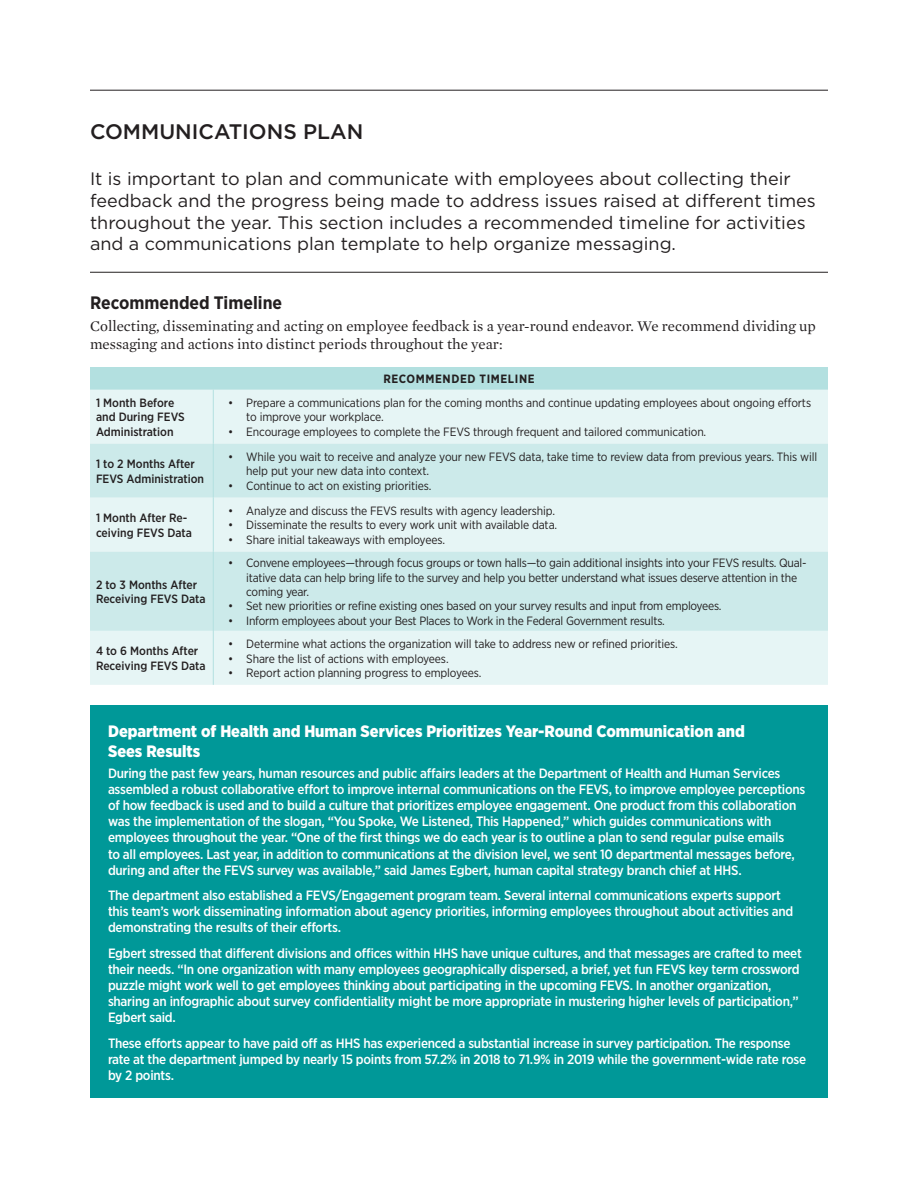
<style>
.page{position:relative;width:918px;height:1188px;background:#fff}
.page>*{position:absolute;margin:0;border:0;box-sizing:border-box;transform-origin:0 0}
.Hed{font:500 21px "Gotham";color:#231f20}
.t1{font:18px/21.6px "Gotham";color:#231f20}
.Subhed{font:700 18px "Gotham Narrow";color:#231f20}
.t2{font:900 16.5px/19.8px "Gotham Narrow";color:#fff}
.t3{font:15px/18px "Mercury Text G1";color:#231f20}
.t4{font:500 13.5px/16.2px "Gotham Narrow";letter-spacing:-.02em;color:#fff}
.t5{font:12px/14.4px "Gotham Narrow";letter-spacing:-.01em;color:#231f20}
.t6{font:500 12px/14.4px "Gotham Narrow";color:#231f20}
.t7{font:700 12px "Gotham Narrow";letter-spacing:.05em;color:#231f20}
</style>
<div class="page">
<hr style="left:90px;top:90px;width:738px;height:1px;background:#231f20">
<div style="left:90px;top:367px;width:738px;height:23px;background:#b3e0e0"></div>
<div style="left:90px;top:390px;width:738px;height:295px;background:#e6f5f5"></div>
<svg style="left:90px;top:444px;width:738px;height:187px;background:#d3eded"></svg>
<hr style="left:213px;top:390px;width:1px;height:54px;background:#b3e0e0">
<hr style="left:213px;top:444px;width:1px;height:54px;background:#b3e0e0">
<hr style="left:213px;top:498px;width:1px;height:54px;background:#b3e0e0">
<hr style="left:213px;top:552px;width:1px;height:79px;background:#b3e0e0">
<hr style="left:213px;top:631px;width:1px;height:54px;background:#b3e0e0">
<hr style="left:90px;top:272px;width:738px;height:1px;background:#231f20">
<div style="left:90px;top:706px;width:738px;height:392px;background:#009898"></div>
<p class="Hed" style="left:90px;top:118px;width:275px">COMMUNICATIONS PLAN</p>
<p class="t1" style="left:90px;top:168px;width:727px">It is important to plan and communicate with employees about collecting their feedback and the progress being made to address issues raised at different times throughout the year. This section includes a recommended timeline for activities and a communications plan template to help organize messaging.</p>
<p class="Subhed" style="left:90px;top:291px;width:194px">Recommended Timeline</p>
<p class="t3" style="left:90px;top:316px;width:727px">Collecting, disseminating and acting on employee feedback is a year-round endeavor. We recommend dividing up messaging and actions into distinct periods throughout the year:</p>
<p class="t7" style="left:383px;top:371px;width:153px">RECOMMENDED TIMELINE</p>
<p class="t6" style="left:96px;top:395px;width:90px">1 Month Before and During FEVS<br>Administration</p>
<p class="t5" style="left:246px;top:395px;width:566px;text-indent:-18px">• Prepare a communications plan for the coming months and continue updating employees about ongoing efforts to improve your workplace.</p>
<p class="t5" style="left:228px;top:424px;width:480px">• Encourage employees to complete the FEVS through frequent and tailored communication.</p>
<p class="t6" style="left:96px;top:457px;width:110px">1 to 2 Months After<br>FEVS Administration</p>
<p class="t5" style="left:246px;top:449px;width:572px;text-indent:-18px">• While you wait to receive and analyze your new FEVS data, take time to review data from previous years. This will help put your new data into context.</p>
<p class="t5" style="left:228px;top:478px;width:205px">• Continue to act on existing priorities.</p>
<p class="t6" style="left:96px;top:511px;width:97px">1 Month After Re&shy;ceiving FEVS Data</p>
<p class="t5" style="left:228px;top:503px;width:328px">• Analyze and discuss the FEVS results with agency leadership.</p>
<p class="t5" style="left:228px;top:518px;width:330px">• Disseminate the results to every work unit with available data.</p>
<p class="t5" style="left:228px;top:532px;width:218px">• Share initial takeaways with employees.</p>
<p class="t6" style="left:96px;top:577px;width:111px">2 to 3 Months After<br>Receiving FEVS Data</p>
<p class="t6" style="left:96px;top:644px;width:111px">4 to 6 Months After<br>Receiving FEVS Data</p>
<p class="t5" style="left:246px;top:556px;width:562px;text-indent:-18px">• Convene employees—through focus groups or town halls—to gain additional insights into your FEVS results. Qual&shy;itative data can help bring life to the survey and help you better understand what issues deserve attention in the coming year.</p>
<p class="t5" style="left:228px;top:599px;width:495px">• Set new priorities or refine existing ones based on your survey results and input from employees.</p>
<p class="t5" style="left:228px;top:613px;width:438px">• Inform employees about your Best Places to Work in the Federal Government results.</p>
<p class="t5" style="left:228px;top:637px;width:451px">• Determine what actions the organization will take to address new or refined priorities.</p>
<p class="t5" style="left:228px;top:651px;width:222px">• Share the list of actions with employees.</p>
<p class="t5" style="left:228px;top:665px;width:255px">• Report action planning progress to employees.</p>
<p class="t2" style="left:108px;top:721px;width:638px">Department of Health and Human Services Prioritizes Year-Round Communication and<br>Sees Results</p>
<p class="t4" style="left:108px;top:765px;width:699px">During the past few years, human resources and public affairs leaders at the Department of Health and Human Services assembled a robust collaborative effort to improve internal communications on the FEVS, to improve employee perceptions of how feedback is used and to build a culture that prioritizes employee engagement. One product from this collaboration was the implementation of the slogan, “You Spoke, We Listened, This Happened,” which guides communications with employees throughout the year. “One of the first things we do each year is to outline a plan to send regular pulse emails<br>to all employees. Last year, in addition to communications at the division level, we sent 10 departmental messages before, during and after the FEVS survey was available,” said James Egbert, human capital strategy branch chief at HHS.</p>
<p class="t4" style="left:108px;top:887px;width:687px">The department also established a FEVS/Engagement program team. Several internal communications experts support this team’s work disseminating information about agency priorities, informing employees throughout about activities and demonstrating the results of their efforts.</p>
<p class="t4" style="left:108px;top:945px;width:695px">Egbert stressed that different divisions and offices within HHS have unique cultures, and that messages are crafted to meet their needs. “In one organization with many employees geographically dispersed, a brief, yet fun FEVS key term crossword puzzle might work well to get employees thinking about participating in the upcoming FEVS. In another organization, sharing an infographic about survey confidentiality might be more appropriate in mustering higher levels of participation,” Egbert said.</p>
<p class="t4" style="left:108px;top:1035px;width:700px">These efforts appear to have paid off as HHS has experienced a substantial increase in survey participation. The response rate at the department jumped by nearly 15 points from 57.2% in 2018 to 71.9% in 2019 while the government-wide rate rose by 2 points.</p>
</div>
